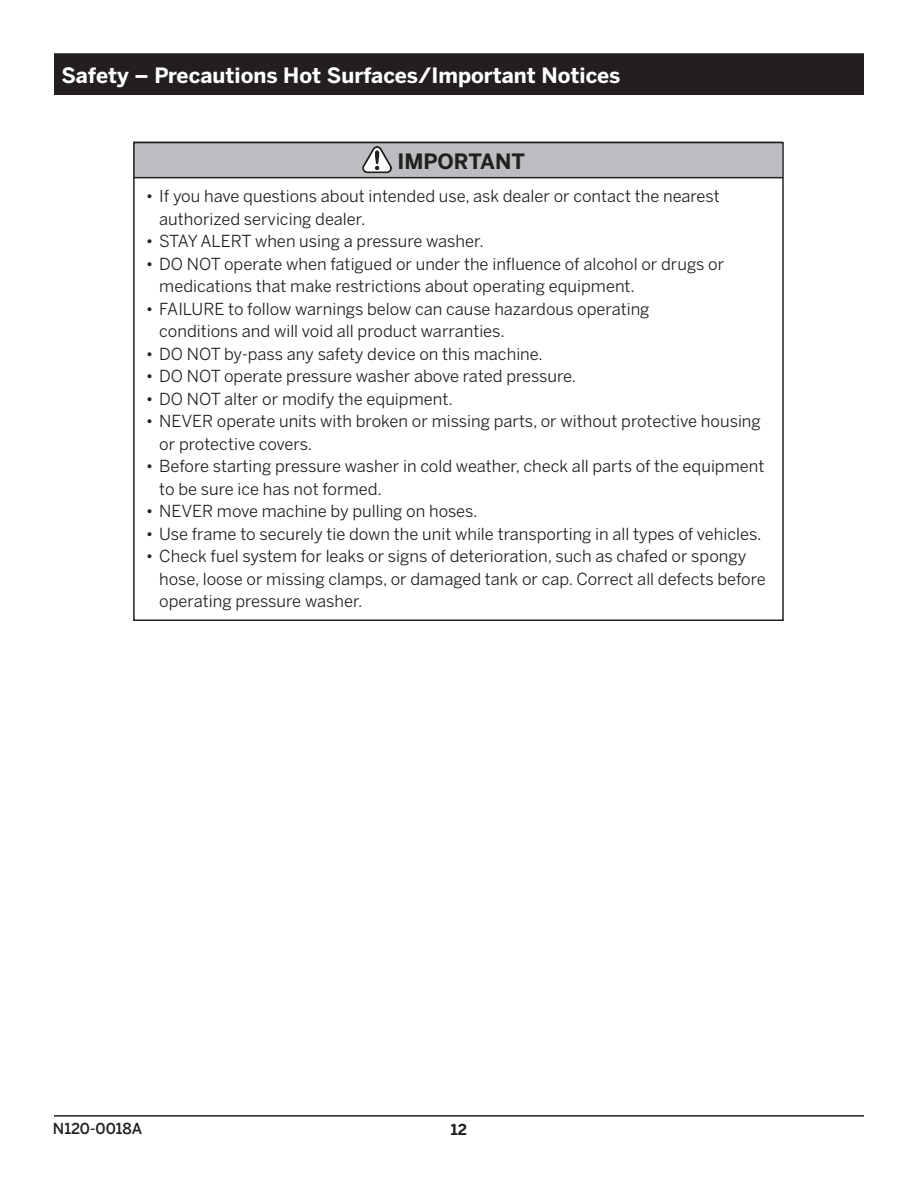
<style>
.page{position:relative;width:918px;height:1188px;background:#fff}
.page>*{position:absolute;margin:0;border:0;box-sizing:border-box;transform-origin:0 0}
.t1{font:700 21px "Benton Sans";color:#fff}
.t2{font:700 21px "Benton Sans";color:#231f20}
.t3{font:16.5px/22.5px "Benton Sans";color:#231f20}
.t4{font:500 15px "Benton Sans";color:#231f20}
.t5{font:700 15px "Benton Sans";color:#231f20}
</style>
<div class="page">
<hr style="left:54px;top:53px;width:810px;height:2px;background:#231f20">
<hr style="left:54px;top:1115px;width:810px;height:2px;background:#231f20">
<div style="left:54px;top:54px;width:810px;height:40px;background:#231f20"></div>
<div style="left:134px;top:141px;width:648px;height:37px;background:#bcbdc0"></div>
<div style="left:133px;top:142px;width:651px;height:479px;border:2px solid #231f20"></div>
<hr style="left:133px;top:177px;width:650px;height:1px;background:#231f20">
<svg style="left:362px;top:146px;width:30px;height:27px"></svg>
<p class="t1" style="left:62px;top:62px;width:560px">Safety – Precautions Hot Surfaces/Important Notices</p>
<p class="t2" style="left:397px;top:149px;width:129px">IMPORTANT</p>
<p class="t3" style="left:159px;top:185px;width:562px;text-indent:-13px">• If you have questions about intended use, ask dealer or contact the nearest authorized servicing dealer.</p>
<p class="t3" style="left:146px;top:230px;width:340px">• STAY ALERT when using a pressure washer.</p>
<p class="t3" style="left:159px;top:252px;width:566px;text-indent:-13px">• DO NOT operate when fatigued or under the influence of alcohol or drugs or medications that make restrictions about operating equipment.</p>
<p class="t3" style="left:159px;top:297px;width:492px;text-indent:-13px">• FAILURE to follow warnings below can cause hazardous operating conditions and will void all product warranties.</p>
<p class="t3" style="left:146px;top:342px;width:399px">• DO NOT by-pass any safety device on this machine.</p>
<p class="t3" style="left:146px;top:365px;width:432px">• DO NOT operate pressure washer above rated pressure.</p>
<p class="t3" style="left:146px;top:387px;width:308px">• DO NOT alter or modify the equipment.</p>
<p class="t3" style="left:159px;top:410px;width:603px;text-indent:-13px">• NEVER operate units with broken or missing parts, or without protective housing or protective covers.</p>
<p class="t3" style="left:159px;top:455px;width:607px;text-indent:-13px">• Before starting pressure washer in cold weather, check all parts of the equipment to be sure ice has not formed.</p>
<p class="t3" style="left:146px;top:500px;width:333px">• NEVER move machine by pulling on hoses.</p>
<p class="t3" style="left:146px;top:522px;width:617px">• Use frame to securely tie down the unit while transporting in all types of vehicles.</p>
<p class="t3" style="left:159px;top:545px;width:608px;text-indent:-13px">• Check fuel system for leaks or signs of deterioration, such as chafed or spongy hose, loose or missing clamps, or damaged tank or cap. Correct all defects before operating pressure washer.</p>
<p class="t4" style="left:53px;top:1119px;width:91px">N120-0018A</p>
<p class="t5" style="left:451px;top:1121px;width:18px">12</p>
</div>
